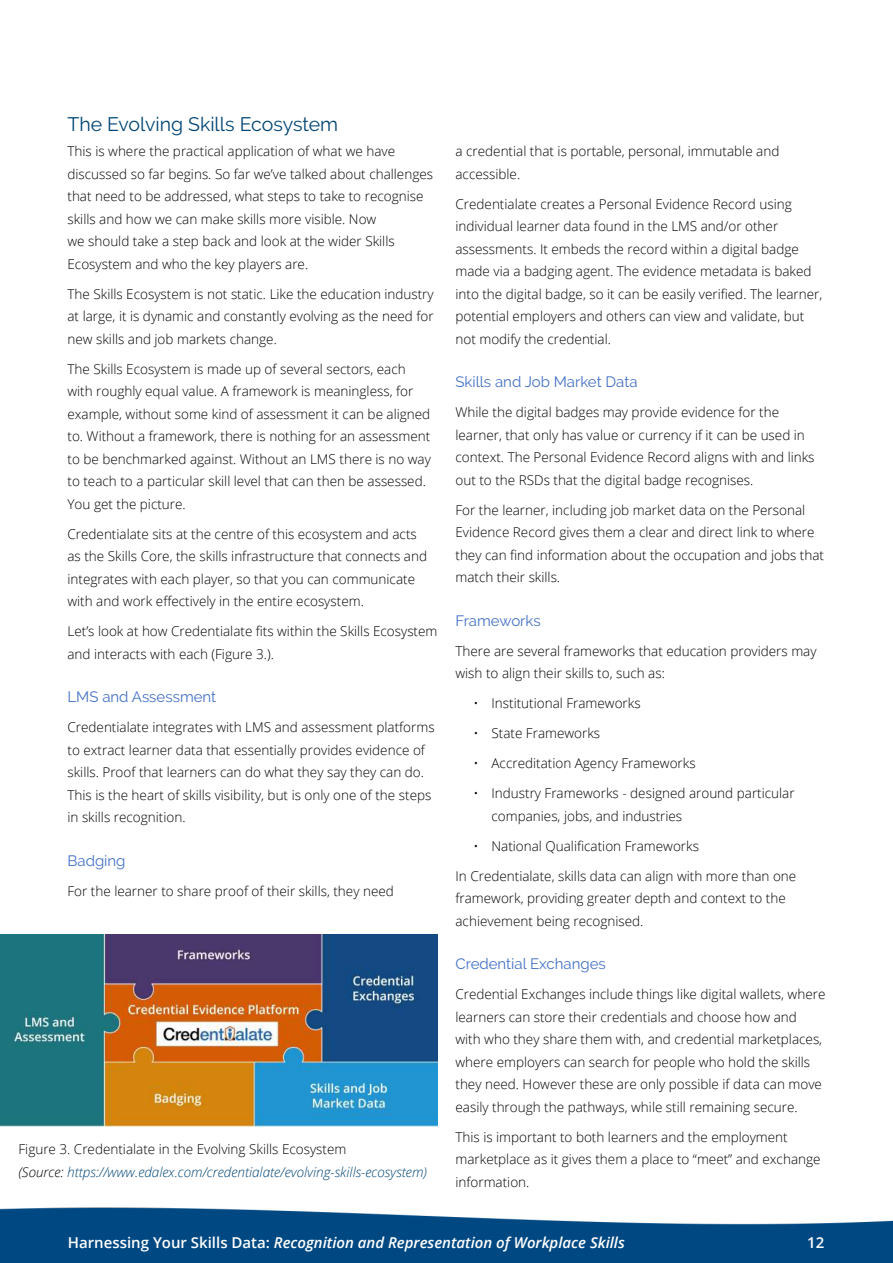
<style>
.page{position:relative;width:893px;height:1263px;background:#fff}
.page>*{position:absolute;margin:0;border:0;box-sizing:border-box;transform-origin:0 0}
.t1{font:19.5px "Raleway";color:#004575}
.t2{font:15px "Raleway";color:#4471c6}
.t3{font:italic 600 15px "Open Sans";color:#fff}
.t4{font:600 15px "Open Sans";color:#fff}
.t5{font:300 13.5px/22.5px "Open Sans";color:#000}
.t6{font:italic 300 13.5px/22.5px "Open Sans";color:#004575}
.s1{font-style:normal;color:#000}
.s2{color:#000}
.s3{font-style:normal}
</style>
<div class="page">
<img style="left:0;top:1207px;width:893px;height:56px">
<img style="left:0;top:934px;width:437px;height:192px">
<h1 class="t1" style="left:68px;top:116px;width:272px">The Evolving Skills Ecosystem</h1>
<p class="t5" style="left:68px;top:140px;width:367px">This is where the practical application of what we have discussed so far begins. So far we’ve talked about challenges that need to be addressed, what steps to take to recognise skills and how we can make skills more visible. Now<br>we should take a step back and look at the wider Skills Ecosystem and who the key players are.</p>
<p class="t5" style="left:68px;top:282px;width:368px;text-align:justify">The Skills Ecosystem is not static. Like the education industry at large, it is dynamic and constantly evolving as the need for new skills and job markets change.</p>
<p class="t5" style="left:68px;top:357px;width:365px">The Skills Ecosystem is made up of several sectors, each with roughly equal value. A framework is meaningless, for example, without some kind of assessment it can be aligned to. Without a framework, there is nothing for an assessment to be benchmarked against. Without an LMS there is no way to teach to a particular skill level that can then be assessed.<br>You get the picture.</p>
<p class="t5" style="left:68px;top:522px;width:361px">Credentialate sits at the centre of this ecosystem and acts as the Skills Core, the skills infrastructure that connects and integrates with each player, so that you can communicate with and work e昀昀ectively in the entire ecosystem.</p>
<p class="t5" style="left:68px;top:620px;width:371px">Let’s look at how Credentialate 昀椀ts within the Skills Ecosystem and interacts with each (Figure 3.).</p>
<p class="t2" style="left:68px;top:691px;width:150px">LMS and Assessment</p>
<p class="t5" style="left:68px;top:716px;width:369px">Credentialate integrates with LMS and assessment platforms to extract learner data that essentially provides evidence of skills. Proof that learners can do what they say they can do.<br>This is the heart of skills visibility, but is only one of the steps in skills recognition.</p>
<p class="t2" style="left:68px;top:854px;width:60px">Badging</p>
<p class="t5" style="left:68px;top:879px;width:328px">For the learner to share proof of their skills, they need</p>
<p class="t6" style="left:19px;top:1137px;width:410px"><span class="s1">Figure 3. Credentialate in the Evolving Skills Ecosystem<br></span><span class="s2">(Source:</span> https://www.edalex.com/credentialate/evolving-skills-ecosystem)</p>
<p class="t5" style="left:455px;top:140px;width:325px">a credential that is portable, personal, immutable and accessible.</p>
<p class="t5" style="left:455px;top:192px;width:368px">Credentialate creates a Personal Evidence Record using individual learner data found in the LMS and/or other assessments. It embeds the record within a digital badge made via a badging agent. The evidence metadata is baked into the digital badge, so it can be easily veri昀椀ed. The learner, potential employers and others can view and validate, but not modify the credential.</p>
<p class="t2" style="left:455px;top:376px;width:184px">Skills and Job Market Data</p>
<p class="t5" style="left:455px;top:401px;width:361px">While the digital badges may provide evidence for the learner, that only has value or currency if it can be used in context. The Personal Evidence Record aligns with and links out to the RSDs that the digital badge recognises.</p>
<p class="t5" style="left:455px;top:498px;width:370px">For the learner, including job market data on the Personal Evidence Record gives them a clear and direct link to where they can 昀椀nd information about the occupation and jobs that match their skills.</p>
<p class="t2" style="left:455px;top:614px;width:87px">Frameworks</p>
<p class="t5" style="left:455px;top:639px;width:363px">There are several frameworks that education providers may wish to align their skills to, such as:</p>
<p class="t5" style="left:473px;top:692px;width:169px">• Institutional Frameworks</p>
<p class="t5" style="left:473px;top:722px;width:128px">• State Frameworks</p>
<p class="t5" style="left:473px;top:752px;width:224px">• Accreditation Agency Frameworks</p>
<p class="t5" style="left:491px;top:782px;width:305px;text-indent:-18px">• Industry Frameworks - designed around particular companies, jobs, and industries</p>
<p class="t5" style="left:473px;top:835px;width:227px">• National Quali昀椀cation Frameworks</p>
<p class="t5" style="left:455px;top:864px;width:342px">In Credentialate, skills data can align with more than one framework, providing greater depth and context to the achievement being recognised.</p>
<p class="t2" style="left:455px;top:958px;width:152px">Credential Exchanges</p>
<p class="t5" style="left:455px;top:983px;width:371px">Credential Exchanges include things like digital wallets, where learners can store their credentials and choose how and with who they share them with, and credential marketplaces, where employers can search for people who hold the skills they need. However these are only possible if data can move easily through the pathways, while still remaining secure.</p>
<p class="t5" style="left:455px;top:1125px;width:367px">This is important to both learners and the employment marketplace as it gives them a place to “meet” and exchange information.</p>
<p class="t3" style="left:68px;top:1236px;width:558px"><span class="s3">Harnessing Your Skills Data:</span> Recognition and Representation of Workplace Skills</p>
<p class="t4" style="left:807px;top:1234px;width:19px">12</p>
</div>
